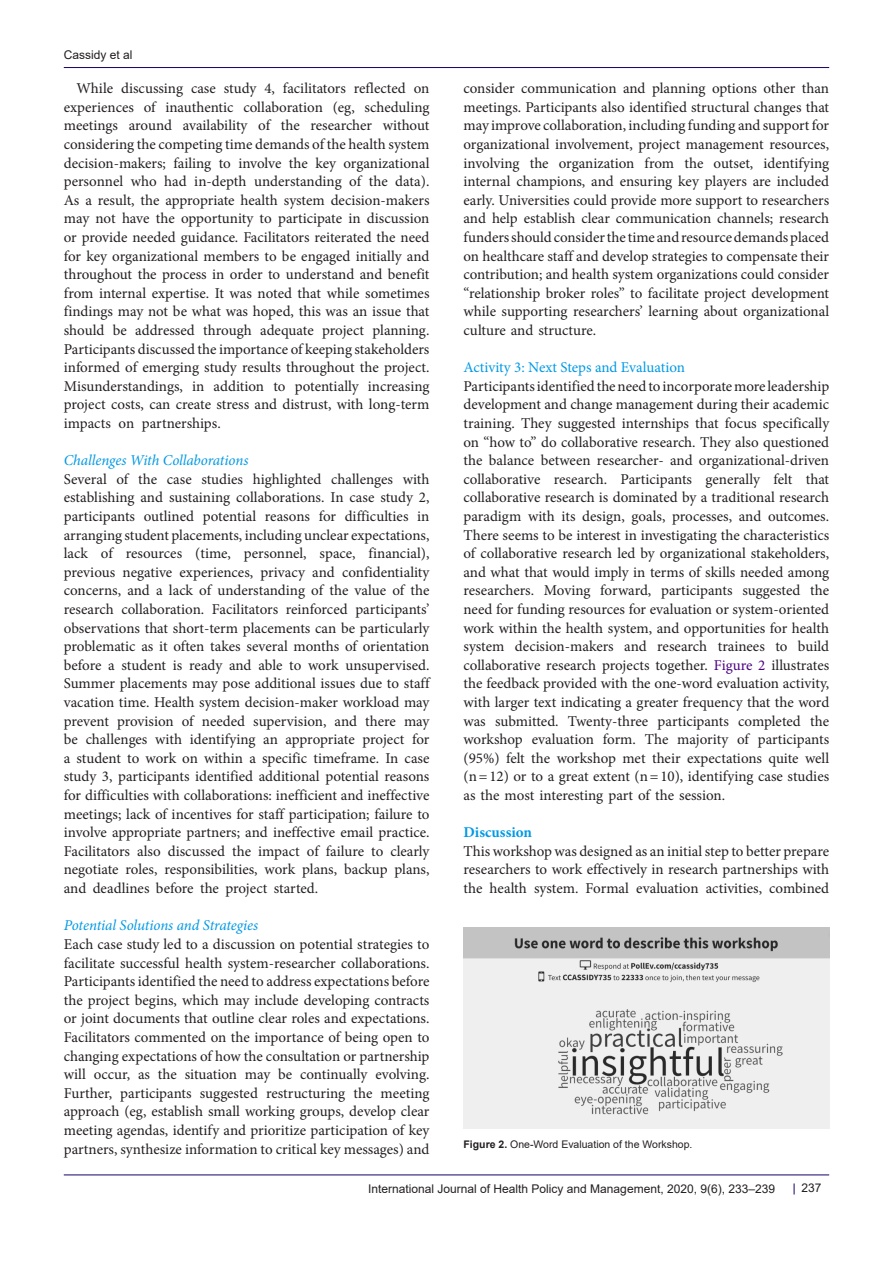
<style>
.page{position:relative;width:893px;height:1263px;background:#fff}
.page>*{position:absolute;margin:0;border:0;box-sizing:border-box;transform-origin:0 0}
.Body_Text{font:15px/18.6px "Minion Pro";color:#231f20;text-align:justify}
.Body_Text-2{font:italic 15px "Minion Pro";letter-spacing:-.01em;color:#0099e5}
.Body_Text-3{font:15px "Minion Pro";color:#0099e5}
.Body_Text-4{font:700 15px "Minion Pro";color:#0099e5}
.t1{font:12px "Arial";color:#231f20}
.t2{font:10.5px "Arial";color:#231f20}
.s1{color:#4b0082}
.s2{font-weight:700}
</style>
<div class="page">
<hr style="left:64px;top:67px;width:765px;height:1px;background:#190066">
<hr style="left:64px;top:1175px;width:765px;height:1px;background:#190066">
<img style="left:463px;top:927px;width:366px;height:201px">
<p class="t1" style="left:64px;top:46px;width:70px">Cassidy et al</p>
<p class="Body_Text" style="left:64px;top:79px;width:367px;text-indent:13px">While discussing case study 4, facilitators reflected on experiences of inauthentic collaboration (eg, scheduling meetings around availability of the researcher without considering the competing time demands of the health system decision-makers; failing to involve the key organizational personnel who had in-depth understanding of the data).<br>As a result, the appropriate health system decision-makers may not have the opportunity to participate in discussion or provide needed guidance. Facilitators reiterated the need for key organizational members to be engaged initially and throughout the process in order to understand and benefit from internal expertise. It was noted that while sometimes findings may not be what was hoped, this was an issue that should be addressed through adequate project planning.<br>Participants discussed the importance of keeping stakeholders informed of emerging study results throughout the project.<br>Misunderstandings, in addition to potentially increasing project costs, can create stress and distrust, with long-term impacts on partnerships.</p>
<p class="Body_Text-2" style="left:64px;top:450px;width:186px">Challenges With Collaborations</p>
<p class="Body_Text" style="left:64px;top:470px;width:367px">Several of the case studies highlighted challenges with establishing and sustaining collaborations. In case study 2, participants outlined potential reasons for difficulties in arranging student placements, including unclear expectations, lack of resources (time, personnel, space, financial), previous negative experiences, privacy and confidentiality concerns, and a lack of understanding of the value of the research collaboration. Facilitators reinforced participants’ observations that short-term placements can be particularly problematic as it often takes several months of orientation before a student is ready and able to work unsupervised.<br>Summer placements may pose additional issues due to staff vacation time. Health system decision-maker workload may prevent provision of needed supervision, and there may be challenges with identifying an appropriate project for a student to work on within a specific timeframe. In case study 3, participants identified additional potential reasons for difficulties with collaborations: inefficient and ineffective meetings; lack of incentives for staff participation; failure to involve appropriate partners; and ineffective email practice.<br>Facilitators also discussed the impact of failure to clearly negotiate roles, responsibilities, work plans, backup plans, and deadlines before the project started.</p>
<p class="Body_Text-2" style="left:64px;top:915px;width:196px">Potential Solutions and Strategies</p>
<p class="Body_Text" style="left:64px;top:935px;width:367px">Each case study led to a discussion on potential strategies to facilitate successful health system-researcher collaborations.<br>Participants identified the need to address expectations before the project begins, which may include developing contracts or joint documents that outline clear roles and expectations.<br>Facilitators commented on the importance of being open to changing expectations of how the consultation or partnership will occur, as the situation may be continually evolving.<br>Further, participants suggested restructuring the meeting approach (eg, establish small working groups, develop clear meeting agendas, identify and prioritize participation of key partners, synthesize information to critical key messages) and</p>
<p class="Body_Text" style="left:463px;top:79px;width:367px">consider communication and planning options other than meetings. Participants also identified structural changes that may improve collaboration, including funding and support for organizational involvement, project management resources, involving the organization from the outset, identifying internal champions, and ensuring key players are included early. Universities could provide more support to researchers and help establish clear communication channels; research funders should consider the time and resource demands placed on healthcare staff and develop strategies to compensate their contribution; and health system organizations could consider “relationship broker roles” to facilitate project development while supporting researchers’ learning about organizational culture and structure.</p>
<p class="Body_Text-3" style="left:463px;top:357px;width:223px">Activity 3: Next Steps and Evaluation</p>
<p class="Body_Text" style="left:463px;top:377px;width:367px">Participants identified the need to incorporate more leadership development and change management during their academic training. They suggested internships that focus specifically on “how to” do collaborative research. They also questioned the balance between researcher- and organizational-driven collaborative research. Participants generally felt that collaborative research is dominated by a traditional research paradigm with its design, goals, processes, and outcomes.<br>There seems to be interest in investigating the characteristics of collaborative research led by organizational stakeholders, and what that would imply in terms of skills needed among researchers. Moving forward, participants suggested the need for funding resources for evaluation or system-oriented work within the health system, and opportunities for health system decision-makers and research trainees to build collaborative research projects together. <span class="s1">Figure 2</span> illustrates the feedback provided with the one-word evaluation activity, with larger text indicating a greater frequency that the word was submitted. Twenty-three participants completed the workshop evaluation form. The majority of participants (95%) felt the workshop met their expectations quite well (n=12) or to a great extent (n=10), identifying case studies as the most interesting part of the session.</p>
<p class="Body_Text-4" style="left:463px;top:822px;width:70px">Discussion</p>
<p class="Body_Text" style="left:463px;top:842px;width:367px">This workshop was designed as an initial step to better prepare researchers to work effectively in research partnerships with the health system. Formal evaluation activities, combined</p>
<p class="t2" style="left:463px;top:1137px;width:230px"><span class="s2">Figure 2.</span> One-Word Evaluation of the Workshop.</p>
<p class="t1" style="left:368px;top:1180px;width:408px">International Journal of Health Policy and Management, 2020, 9(6), 233–239</p>
<p class="t1" style="left:801px;top:1180px;width:22px">237</p>
</div>
